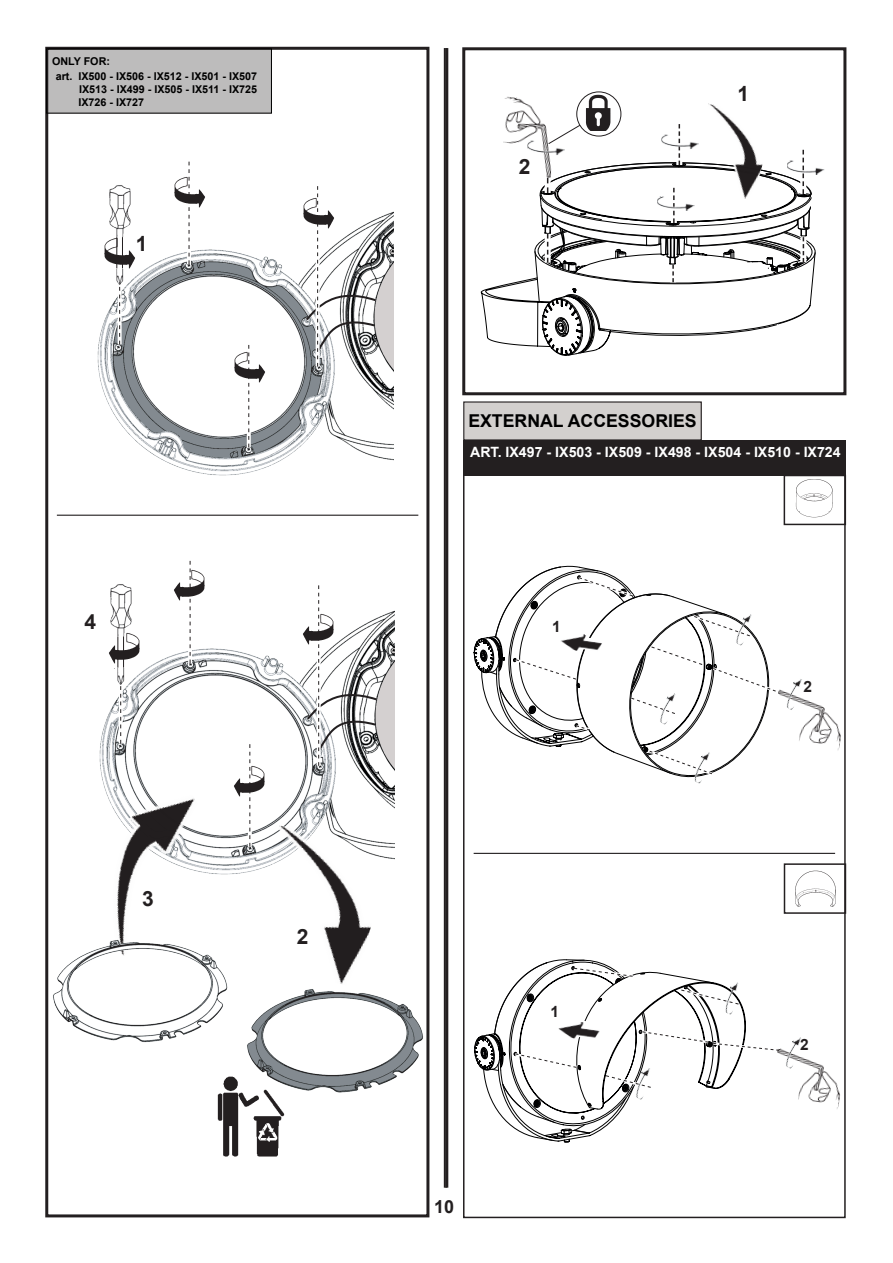
<style>
.page{position:relative;width:893px;height:1263px;background:#fff}
.page>*{position:absolute;margin:0;border:0;box-sizing:border-box;transform-origin:0 0}
.t1{font:700 21px "Arial";color:#231f20}
.t2{font:700 18px "Arial";color:#231f20}
.t3{font:700 17.7px "Arial";color:#000}
.t4{font:700 15.45px "Arial";color:#231f20}
.t5{font:700 14.25px "Arial";color:#fff}
.t6{font:700 10.8px/12.9px "Arial";color:#000;text-align:justify}
</style>
<div class="page">
<hr style="left:444px;top:48px;width:1px;height:1140px;background:#231f20">
<hr style="left:445px;top:48px;width:3px;height:1140px;background:#231f20">
<div style="left:45px;top:47px;width:384px;height:1170px;border:3px solid #231f20"></div>
<img style="left:349px;top:212px;width:44px;height:248px">
<img style="left:93px;top:249px;width:256px;height:266px">
<svg style="left:187px;top:208px;width:4px;height:56px"></svg>
<svg style="left:189px;top:162px;width:1px;height:102px"></svg>
<svg style="left:118px;top:287px;width:4px;height:57px"></svg>
<svg style="left:119px;top:287px;width:1px;height:57px"></svg>
<img style="left:107px;top:185px;width:32px;height:102px">
<div style="left:100px;top:237px;width:39px;height:31px;background:#fff"></div>
<hr style="left:117px;top:237px;width:1px;height:31px;background:#231f20">
<hr style="left:122px;top:237px;width:1px;height:31px;background:#231f20">
<svg style="left:247px;top:339px;width:4px;height:108px"></svg>
<svg style="left:248px;top:345px;width:1px;height:102px"></svg>
<svg style="left:304px;top:186px;width:74px;height:181px"></svg>
<img style="left:174px;top:177px;width:31px;height:31px">
<img style="left:103px;top:238px;width:33px;height:31px">
<img style="left:303px;top:198px;width:31px;height:31px">
<img style="left:232px;top:351px;width:33px;height:31px">
<img style="left:356px;top:611px;width:38px;height:248px">
<img style="left:99px;top:601px;width:241px;height:224px">
<svg style="left:188px;top:606px;width:4px;height:57px"></svg>
<svg style="left:190px;top:561px;width:1px;height:102px"></svg>
<img style="left:245px;top:825px;width:145px;height:156px">
<img style="left:99px;top:785px;width:146px;height:141px">
<svg style="left:119px;top:686px;width:4px;height:58px"></svg>
<svg style="left:120px;top:686px;width:1px;height:58px"></svg>
<img style="left:108px;top:584px;width:32px;height:102px">
<div style="left:101px;top:636px;width:39px;height:32px;background:#fff"></div>
<hr style="left:118px;top:636px;width:1px;height:32px;background:#231f20">
<hr style="left:123px;top:636px;width:1px;height:32px;background:#231f20">
<svg style="left:248px;top:738px;width:4px;height:109px"></svg>
<svg style="left:249px;top:744px;width:1px;height:103px"></svg>
<svg style="left:305px;top:585px;width:74px;height:181px"></svg>
<img style="left:45px;top:926px;width:205px;height:132px">
<img style="left:232px;top:981px;width:214px;height:120px">
<img style="left:108px;top:632px;width:33px;height:31px">
<img style="left:174px;top:570px;width:31px;height:31px">
<img style="left:302px;top:614px;width:33px;height:31px">
<img style="left:233px;top:766px;width:33px;height:31px">
<img style="left:217px;top:1076px;width:71px;height:81px">
<div style="left:47px;top:49px;width:224px;height:64px;background:#bdbcbc"></div>
<div style="left:46px;top:48px;width:226px;height:66px;border:1px solid #000"></div>
<div style="left:462px;top:47px;width:384px;height:348px;border:3px solid #231f20"></div>
<img style="left:504px;top:96px;width:40px;height:28px">
<img style="left:708px;top:103px;width:27px;height:21px">
<img style="left:583px;top:91px;width:29px;height:33px">
<div style="left:576px;top:92px;width:45px;height:44px;border:1px solid #231f20;border-radius:50%"></div>
<svg style="left:481px;top:124px;width:344px;height:232px"></svg>
<div style="left:784px;top:475px;width:62px;height:50px;border:2px solid #231f20"></div>
<svg style="left:474px;top:566px;width:297px;height:212px"></svg>
<img style="left:767px;top:689px;width:79px;height:66px">
<img style="left:781px;top:679px;width:27px;height:31px">
<img style="left:688px;top:750px;width:28px;height:34px">
<img style="left:730px;top:612px;width:27px;height:34px">
<img style="left:654px;top:691px;width:27px;height:34px">
<img style="left:795px;top:479px;width:38px;height:38px">
<div style="left:463px;top:440px;width:383px;height:36px;background:#231f20"></div>
<svg style="left:474px;top:959px;width:292px;height:183px"></svg>
<img style="left:766px;top:1048px;width:80px;height:66px">
<img style="left:780px;top:1037px;width:27px;height:32px">
<img style="left:719px;top:980px;width:25px;height:35px">
<img style="left:630px;top:1066px;width:26px;height:34px">
<img style="left:795px;top:870px;width:41px;height:37px">
<div style="left:784px;top:863px;width:62px;height:51px;border:2px solid #231f20"></div>
<div style="left:464px;top:402px;width:237px;height:38px;background:#d3d0ce"></div>
<hr style="left:57px;top:515px;width:361px;height:1px;background:#231f20">
<hr style="left:474px;top:853px;width:361px;height:1px;background:#231f20">
<p class="t6" style="left:52px;top:54px;width:60px">ONLY FOR:</p>
<p class="t6" style="left:78px;top:70px;width:180px;text-indent:-23px">art. IX500 - IX506 - IX512 - IX501 - IX507<br>IX513 - IX499 - IX505 - IX511 - IX725<br>IX726 - IX727</p>
<h1 class="t1" style="left:136px;top:228px;width:13px">1</h1>
<h1 class="t1" style="left:84px;top:607px;width:13px">4</h1>
<h1 class="t1" style="left:142px;top:884px;width:13px">3</h1>
<h1 class="t1" style="left:297px;top:922px;width:13px">2</h1>
<h1 class="t1" style="left:519px;top:152px;width:13px">2</h1>
<h1 class="t1" style="left:737px;top:79px;width:13px">1</h1>
<h3 class="t3" style="left:468px;top:408px;width:230px">EXTERNAL ACCESSORIES</h3>
<h3 class="t5" style="left:470px;top:442px;width:372px">ART. IX497 - IX503 - IX509 - IX498 - IX504 - IX510 - IX724</h3>
<h3 class="t4" style="left:552px;top:615px;width:10px">1</h3>
<h3 class="t4" style="left:803px;top:675px;width:10px">2</h3>
<h2 class="t2" style="left:434px;top:1194px;width:22px">10</h2>
<h3 class="t4" style="left:550px;top:1000px;width:10px">1</h3>
<h3 class="t4" style="left:800px;top:1033px;width:10px">2</h3>
</div>
